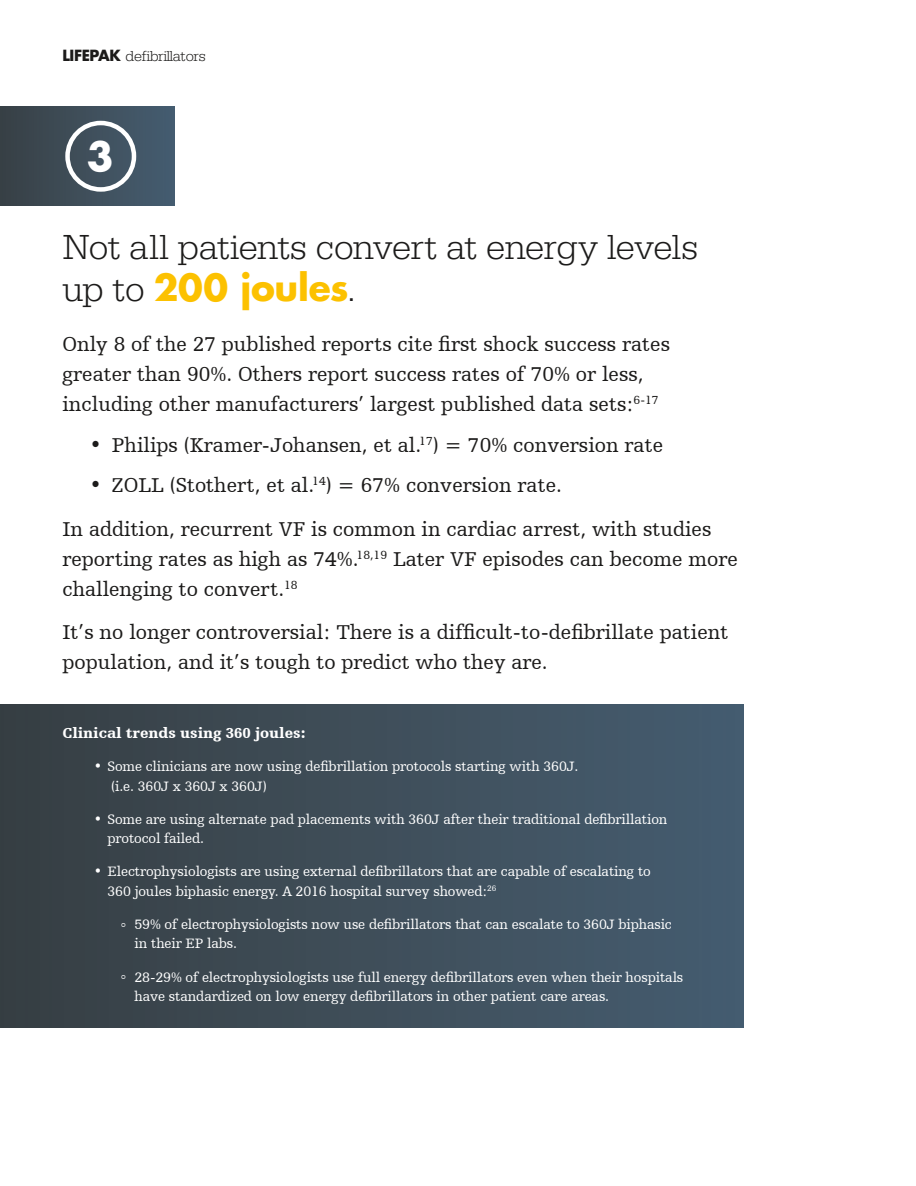
<style>
.page{position:relative;width:916px;height:1186px;background:#fff}
.page>*{position:absolute;margin:0;border:0;box-sizing:border-box;transform-origin:0 0}
.t1{font:700 38.85px "Futura For Stryker";color:#fff}
.t2{font:300 36px "URW Egyptienne TOT";letter-spacing:-.015em;color:#1c1b1a}
.t3{font:700 36px "Futura For Stryker";letter-spacing:-.01em;color:#fcc100}
.t4{font:21px/30px "Humanist Slabserif 712 BT";color:#1c1b1a}
.t5{font:900 15px "Humanist Slabserif 712 BT";color:#fff}
.t6{font:300 15px "URW Egyptienne TOT";letter-spacing:-.03em;color:#1c1b1a}
.t7{font:14.25px/19.5px "Humanist Slabserif 712 BT";letter-spacing:-.01em;color:#fff}
.s1{font-family:"Futura For Stryker";font-weight:700}
.s2{font-family:"URW Egyptienne TOT";font-weight:300;color:#1c1b1a}
</style>
<div class="page">
<svg style="left:0;top:107px;width:175px;height:99px;background:#44535f"></svg>
<div style="left:0;top:704px;width:743px;height:323px;background:linear-gradient(to right,#373e43,#455d70)"></div>
<div style="left:65px;top:121px;width:71px;height:71px;border:4px solid #fff;border-radius:50%"></div>
<p class="t6" style="left:62px;top:48px;width:145px"><span class="s1">LIFEPAK</span> defibrillators</p>
<h1 class="t1" style="left:87px;top:130px;width:28px">3</h1>
<h2 class="t2" style="left:62px;top:226px;width:637px">Not all patients convert at energy levels</h2>
<h2 class="t3" style="left:62px;top:263px;width:294px"><span class="s2">up to</span> 200 joules<span class="s2">.</span></h2>
<h3 class="t4" style="left:62px;top:329px;width:609px">Only 8 of the 27 published reports cite first shock success rates greater than 90%. Others report success rates of 70% or less, including other manufacturers’ largest published data sets:<sup>6-17</sup></h3>
<h3 class="t4" style="left:89px;top:429px;width:575px">• Philips (Kramer-Johansen, et al.<sup>17</sup>) = 70% conversion rate</h3>
<h3 class="t4" style="left:62px;top:463px;width:650px;line-height:43.5px;text-indent:27px">• ZOLL (Stothert, et al.<sup>14</sup>) = 67% conversion rate.<br>In addition, recurrent VF is common in cardiac arrest, with studies</h3>
<h3 class="t4" style="left:62px;top:543px;width:676px">reporting rates as high as 74%.<sup>18,19</sup> Later VF episodes can become more challenging to convert.<sup>18</sup></h3>
<h3 class="t4" style="left:62px;top:617px;width:667px">It’s no longer controversial: There is a difficult-to-defibrillate patient population, and it’s tough to predict who they are.</h3>
<p class="t5" style="left:62px;top:724px;width:244px">Clinical trends using 360 joules:</p>
<p class="t7" style="left:111px;top:756px;width:468px;text-indent:-17px">• Some clinicians are now using defibrillation protocols starting with 360J. (i.e. 360J x 360J x 360J)</p>
<p class="t7" style="left:107px;top:809px;width:561px;text-indent:-13px">• Some are using alternate pad placements with 360J after their traditional defibrillation protocol failed.</p>
<p class="t7" style="left:107px;top:861px;width:544px;text-indent:-13px">• Electrophysiologists are using external defibrillators that are capable of escalating to<br>360 joules biphasic energy. A 2016 hospital survey showed:<sup>26</sup></p>
<p class="t7" style="left:134px;top:914px;width:538px;text-indent:-13px">° 59% of electrophysiologists now use defibrillators that can escalate to 360J biphasic in their EP labs.</p>
<p class="t7" style="left:134px;top:966px;width:550px;text-indent:-13px">° 28-29% of electrophysiologists use full energy defibrillators even when their hospitals have standardized on low energy defibrillators in other patient care areas.</p>
</div>
